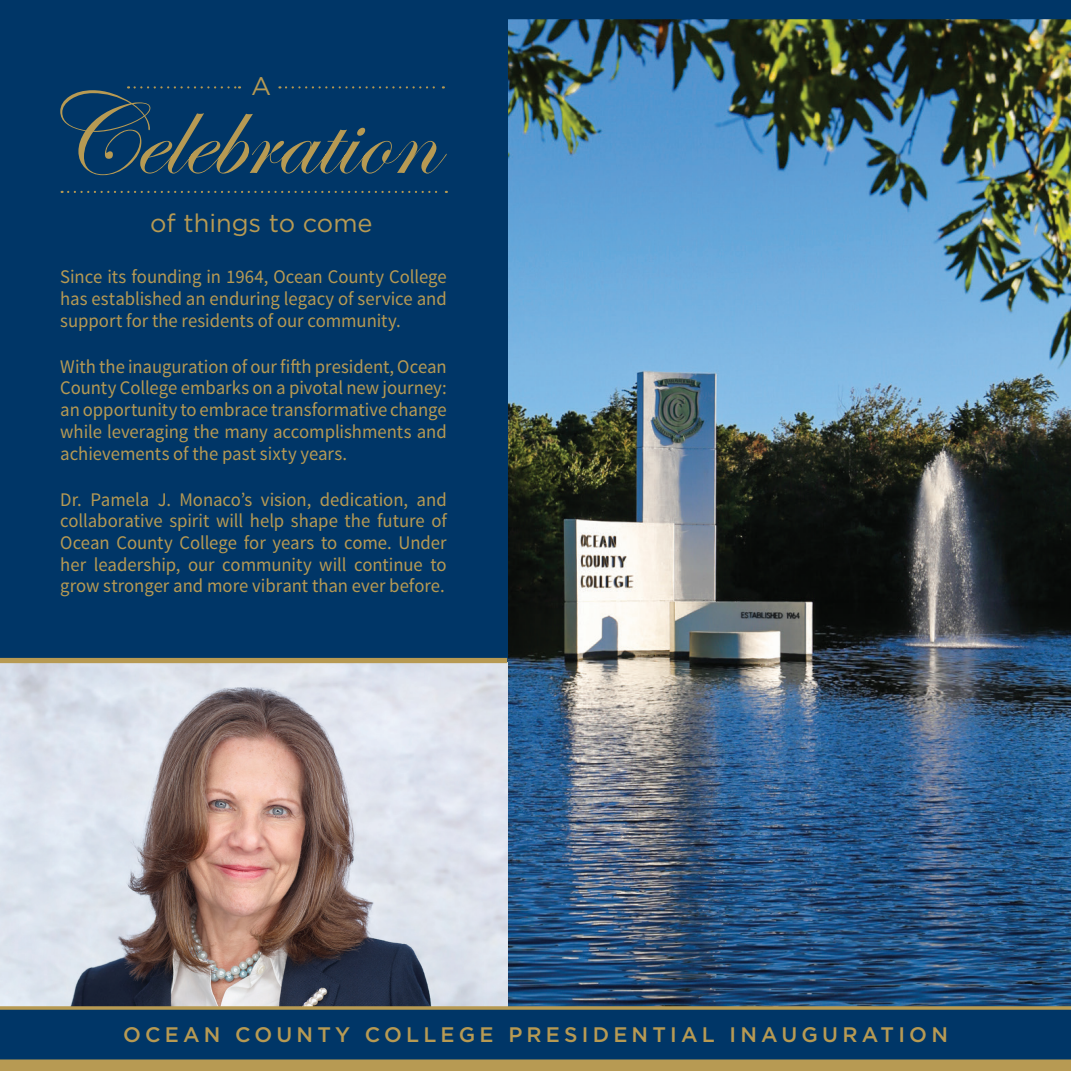
<style>
.page{position:relative;width:1071px;height:1071px;background:#fff}
.page>*{position:absolute;margin:0;border:0;box-sizing:border-box;transform-origin:0 0}
.t1{font:25.38px "Gotham";color:#b79a53}
.t2{font:500 21px "Gotham";letter-spacing:.2em;color:#b79a53}
.t3{font:19.25px/21.7px "Source Sans Pro";color:#b79a53;text-align:justify}
</style>
<div class="page">
<img style="left:507px;top:19px;width:564px;height:987px">
<div style="left:0;top:0;width:507px;height:1071px;background:#003667"></div>
<img style="left:45px;top:663px;width:413px;height:343px">
<img style="left:458px;top:663px;width:49px;height:343px">
<img style="left:0;top:663px;width:45px;height:343px">
<svg style="left:60px;top:86px;width:387px;height:89px"></svg>
<div style="left:0;top:658px;width:507px;height:5px;background:#b79a53"></div>
<svg style="left:62px;top:191px;width:385px;height:2px"></svg>
<div style="left:0;top:1009px;width:1071px;height:62px;background:#003667"></div>
<svg style="left:0;top:1006px;width:1071px;height:4px;background:#a49057"></svg>
<div style="left:0;top:0;width:1071px;height:19px;background:#003667"></div>
<div style="left:0;top:1059px;width:1071px;height:12px;background:#b79a53"></div>
<h1 class="t1" style="left:251px;top:69px;width:22px">A</h1>
<h1 class="t1" style="left:150px;top:206px;width:224px">of things to come</h1>
<p class="t3" style="left:60px;top:267px;width:388px">Since its founding in 1964, Ocean County College has established an enduring legacy of service and support for the residents of our community.</p>
<p class="t3" style="left:60px;top:356px;width:388px">With the inauguration of our fifth president, Ocean County College embarks on a pivotal new journey: an opportunity to embrace transformative change while leveraging the many accomplishments and achievements of the past sixty years.</p>
<p class="t3" style="left:60px;top:489px;width:388px">Dr. Pamela J. Monaco’s vision, dedication, and collaborative spirit will help shape the future of Ocean County College for years to come. Under her leadership, our community will continue to grow stronger and more vibrant than ever before.</p>
<p class="t2" style="left:123px;top:1020px;width:826px">OCEAN COUNTY COLLEGE PRESIDENTIAL INAUGURATION</p>
</div>
